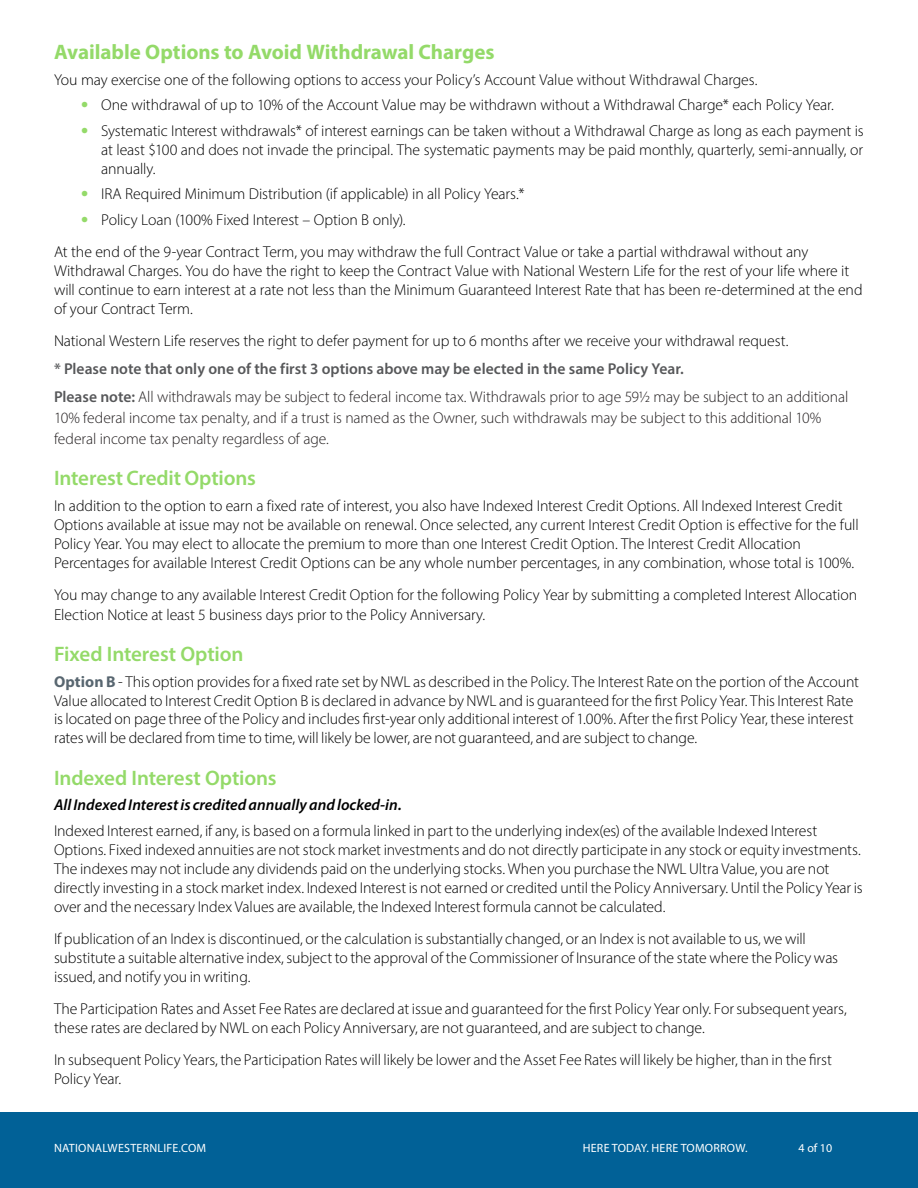
<style>
.page{position:relative;width:918px;height:1188px;background:#fff}
.page>*{position:absolute;margin:0;border:0;box-sizing:border-box;transform-origin:0 0}
.Blue_Subheader{font:600 21px "Myriad Pro";letter-spacing:-.005em;color:#94da69}
.t1{font:700 21px "Myriad Pro";letter-spacing:-.005em;color:#94da69}
.Body_Copy{font:300 15.75px/18.9px "Myriad Pro";letter-spacing:-.005em;color:#000}
.t2{font:300 15.75px/21px "Myriad Pro";letter-spacing:-.005em;color:#231f20}
.t3{font:600 15.75px "Myriad Pro";color:#57585a}
.t4{font:italic 600 15.75px "Myriad Pro";color:#000}
.t5{font:12px "Myriad Pro";letter-spacing:.02em;color:#fff}
.s1{font-weight:700;font-size:21px;color:#94da69}
.s2{font-weight:600;color:#57585a}
.s3{font-weight:700;color:#586670}
</style>
<div class="page">
<div style="left:0;top:1112px;width:918px;height:76px;background:#016197"></div>
<p class="t1" style="left:54px;top:38px;width:442px">Available Options to Avoid Withdrawal Charges</p>
<p class="Body_Copy" style="left:54px;top:70px;width:705px">You may exercise one of the following options to access your Policy’s Account Value without Withdrawal Charges.</p>
<p class="Body_Copy" style="left:81px;top:95px;width:754px"><span class="s1">•</span> One withdrawal of up to 10% of the Account Value may be withdrawn without a Withdrawal Charge* each Policy Year.</p>
<p class="Body_Copy" style="left:101px;top:121px;width:764px;text-align:justify;text-indent:-20px"><span class="s1">•</span> Systematic Interest withdrawals* of interest earnings can be taken without a Withdrawal Charge as long as each payment is at least $100 and does not invade the principal. The systematic payments may be paid monthly, quarterly, semi-annually, or annually.</p>
<p class="Body_Copy" style="left:81px;top:185px;width:445px"><span class="s1">•</span> IRA Required Minimum Distribution (if applicable) in all Policy Years.*</p>
<p class="Body_Copy" style="left:81px;top:210px;width:326px"><span class="s1">•</span> Policy Loan (100% Fixed Interest – Option B only).</p>
<p class="Body_Copy" style="left:54px;top:243px;width:810px">At the end of the 9-year Contract Term, you may withdraw the full Contract Value or take a partial withdrawal without any Withdrawal Charges. You do have the right to keep the Contract Value with National Western Life for the rest of your life where it will continue to earn interest at a rate not less than the Minimum Guaranteed Interest Rate that has been re-determined at the end of your Contract Term.</p>
<p class="Body_Copy" style="left:54px;top:332px;width:736px">National Western Life reserves the right to defer payment for up to 6 months after we receive your withdrawal request.</p>
<p class="t3" style="left:54px;top:359px;width:631px">* Please note that only one of the first 3 options above may be elected in the same Policy Year.</p>
<p class="t2" style="left:54px;top:386px;width:796px"><span class="s2">Please note:</span> All withdrawals may be subject to federal income tax. Withdrawals prior to age 591/2 may be subject to an additional<br>10% federal income tax penalty, and if a trust is named as the Owner, such withdrawals may be subject to this additional 10% federal income tax penalty regardless of age.</p>
<p class="Blue_Subheader" style="left:54px;top:465px;width:204px">Interest Credit Options</p>
<p class="Body_Copy" style="left:54px;top:496px;width:806px">In addition to the option to earn a fixed rate of interest, you also have Indexed Interest Credit Options. All Indexed Interest Credit Options available at issue may not be available on renewal. Once selected, any current Interest Credit Option is effective for the full Policy Year. You may elect to allocate the premium to more than one Interest Credit Option. The Interest Credit Allocation Percentages for available Interest Credit Options can be any whole number percentages, in any combination, whose total is 100%.</p>
<p class="Body_Copy" style="left:54px;top:585px;width:805px;line-height:19.8px">You may change to any available Interest Credit Option for the following Policy Year by submitting a completed Interest Allocation<br>Election Notice at least 5 business days prior to the Policy Anniversary.</p>
<p class="Blue_Subheader" style="left:54px;top:641px;width:191px">Fixed Interest Option</p>
<p class="Body_Copy" style="left:54px;top:672px;width:807px"><span class="s3">Option B</span> - This option provides for a fixed rate set by NWL as described in the Policy. The Interest Rate on the portion of the Account Value allocated to Interest Credit Option B is declared in advance by NWL and is guaranteed for the first Policy Year. This Interest Rate is located on page three of the Policy and includes first-year only additional interest of 1.00%. After the first Policy Year, these interest rates will be declared from time to time, will likely be lower, are not guaranteed, and are subject to change.</p>
<p class="Blue_Subheader" style="left:54px;top:764px;width:224px">Indexed Interest Options</p>
<p class="t4" style="left:54px;top:795px;width:349px">All Indexed Interest is credited annually and locked-in.</p>
<p class="Body_Copy" style="left:54px;top:821px;width:810px">Indexed Interest earned, if any, is based on a formula linked in part to the underlying index(es) of the available Indexed Interest Options. Fixed indexed annuities are not stock market investments and do not directly participate in any stock or equity investments.<br>The indexes may not include any dividends paid on the underlying stocks. When you purchase the NWL Ultra Value, you are not directly investing in a stock market index. Indexed Interest is not earned or credited until the Policy Anniversary. Until the Policy Year is over and the necessary Index Values are available, the Indexed Interest formula cannot be calculated.</p>
<p class="Body_Copy" style="left:54px;top:929px;width:786px">If publication of an Index is discontinued, or the calculation is substantially changed, or an Index is not available to us, we will substitute a suitable alternative index, subject to the approval of the Commissioner of Insurance of the state where the Policy was issued, and notify you in writing.</p>
<p class="Body_Copy" style="left:54px;top:999px;width:794px">The Participation Rates and Asset Fee Rates are declared at issue and guaranteed for the first Policy Year only. For subsequent years, these rates are declared by NWL on each Policy Anniversary, are not guaranteed, and are subject to change.</p>
<p class="Body_Copy" style="left:54px;top:1051px;width:780px">In subsequent Policy Years, the Participation Rates will likely be lower and the Asset Fee Rates will likely be higher, than in the first<br>Policy Year.</p>
<p class="t5" style="left:54px;top:1141px;width:154px">NATIONALWESTERNLIFE.COM</p>
<p class="t5" style="left:583px;top:1141px;width:166px">HERE TODAY. HERE TOMORROW.</p>
<p class="t5" style="left:799px;top:1141px;width:35px">4 of 10</p>
</div>
